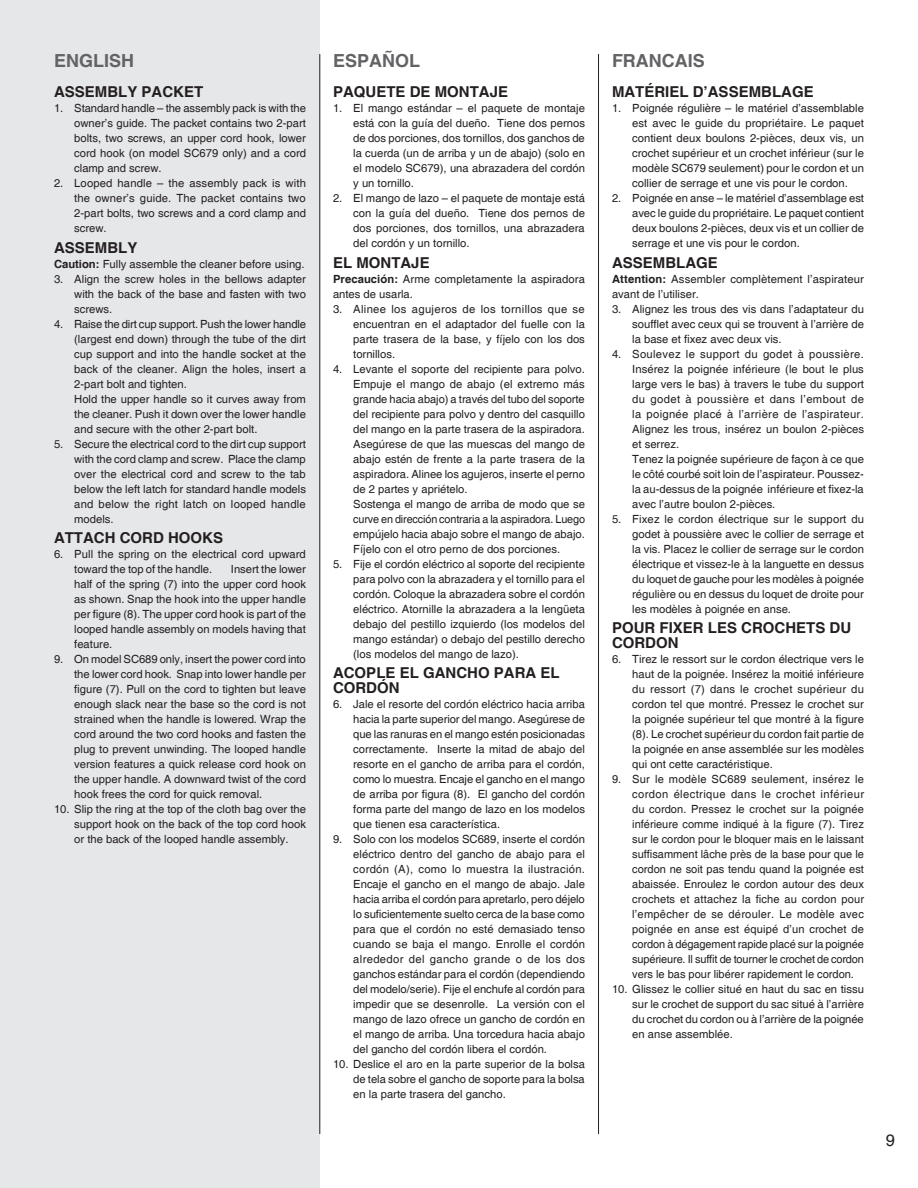
<style>
.page{position:relative;width:918px;height:1188px;background:#fff}
.page>*{position:absolute;margin:0;border:0;box-sizing:border-box;transform-origin:0 0}
.t1{font:700 18px "Helvetica";color:#636366}
.Body{font:16.5px "Helvetica";color:#231f20}
.HEAD_SECTIONS{font:700 15px/15px "Helvetica";color:#231f20}
.Body-2{font:11.25px/15px "Helvetica";color:#231f20;text-align:justify}
.s1{font-weight:700}
</style>
<div class="page">
<div style="left:0;top:0;width:320px;height:1188px;background:#e6e7e9"></div>
<hr style="left:319px;top:54px;width:1px;height:1080px;background:#231f20">
<hr style="left:598px;top:54px;width:1px;height:1080px;background:#231f20">
<p class="t1" style="left:54px;top:50px;width:82px">ENGLISH</p>
<p class="HEAD_SECTIONS" style="left:54px;top:85px;width:151px">ASSEMBLY PACKET</p>
<p class="Body-2" style="left:74px;top:101px;width:233px;text-indent:-20px">1. Standard handle – the assembly pack is with the owner’s guide. The packet contains two 2-part bolts, two screws, an upper cord hook, lower cord hook (on model SC679 only) and a cord clamp and screw.</p>
<p class="Body-2" style="left:74px;top:176px;width:233px;text-indent:-20px">2. Looped handle – the assembly pack is with the owner’s guide. The packet contains two 2-part bolts, two screws and a cord clamp and screw.</p>
<p class="HEAD_SECTIONS" style="left:54px;top:240px;width:85px">ASSEMBLY</p>
<p class="Body-2" style="left:54px;top:256px;width:252px"><span class="s1">Caution:</span> Fully assemble the cleaner before using.</p>
<p class="Body-2" style="left:74px;top:271px;width:233px;text-indent:-20px">3. Align the screw holes in the bellows adapter with the back of the base and fasten with two screws.</p>
<p class="Body-2" style="left:74px;top:316px;width:233px;text-indent:-20px">4. Raise the dirt cup support. Push the lower handle (largest end down) through the tube of the dirt cup support and into the handle socket at the back of the cleaner. Align the holes, insert a 2-part bolt and tighten.</p>
<p class="Body-2" style="left:74px;top:391px;width:233px">Hold the upper handle so it curves away from the cleaner. Push it down over the lower handle and secure with the other 2-part bolt.</p>
<p class="Body-2" style="left:74px;top:436px;width:233px;text-indent:-20px">5. Secure the electrical cord to the dirt cup support with the cord clamp and screw. Place the clamp over the electrical cord and screw to the tab below the left latch for standard handle models and below the right latch on looped handle models.</p>
<p class="HEAD_SECTIONS" style="left:54px;top:531px;width:171px">ATTACH CORD HOOKS</p>
<p class="Body-2" style="left:74px;top:547px;width:233px;text-indent:-20px">6. Pull the spring on the electrical cord upward toward the top of the handle.</p>
<p class="Body-2" style="left:74px;top:562px;width:233px;text-indent:157px">Insert the lower half of the spring (7) into the upper cord hook as shown. Snap the hook into the upper handle per figure (8). The upper cord hook is part of the looped handle assembly on models having that feature.</p>
<p class="Body-2" style="left:74px;top:652px;width:233px;text-indent:-20px">9. On model SC689 only, insert the power cord into the lower cord hook. Snap into lower handle per figure (7). Pull on the cord to tighten but leave enough slack near the base so the cord is not strained when the handle is lowered. Wrap the cord around the two cord hooks and fasten the plug to prevent unwinding. The looped handle version features a quick release cord hook on the upper handle. A downward twist of the cord hook frees the cord for quick removal.</p>
<p class="Body-2" style="left:74px;top:802px;width:233px;text-indent:-20px">10. Slip the ring at the top of the cloth bag over the support hook on the back of the top cord hook or the back of the looped handle assembly.</p>
<p class="t1" style="left:333px;top:50px;width:89px">ESPAÑOL</p>
<p class="HEAD_SECTIONS" style="left:333px;top:85px;width:177px">PAQUETE DE MONTAJE</p>
<p class="Body-2" style="left:353px;top:101px;width:233px;text-indent:-20px">1. El mango estándar – el paquete de montaje está con la guía del dueño. Tiene dos pernos de dos porciones, dos tornillos, dos ganchos de la cuerda (un de arriba y un de abajo) (solo en el modelo SC679), una abrazadera del cordón y un tornillo.</p>
<p class="Body-2" style="left:353px;top:191px;width:233px;text-indent:-20px">2. El mango de lazo – el paquete de montaje está con la guía del dueño. Tiene dos pernos de dos porciones, dos tornillos, una abrazadera del cordón y un tornillo.</p>
<p class="HEAD_SECTIONS" style="left:333px;top:255px;width:98px">EL MONTAJE</p>
<p class="Body-2" style="left:333px;top:271px;width:254px"><span class="s1">Precaución:</span> Arme completamente la aspiradora antes de usarla.</p>
<p class="Body-2" style="left:353px;top:301px;width:233px;text-indent:-20px">3. Alinee los agujeros de los tornillos que se encuentran en el adaptador del fuelle con la parte trasera de la base, y fíjelo con los dos tornillos.</p>
<p class="Body-2" style="left:353px;top:361px;width:233px;text-indent:-20px">4. Levante el soporte del recipiente para polvo.<br>Empuje el mango de abajo (el extremo más grande hacia abajo) a través del tubo del soporte del recipiente para polvo y dentro del casquillo del mango en la parte trasera de la aspiradora.<br>Asegúrese de que las muescas del mango de abajo estén de frente a la parte trasera de la aspiradora. Alinee los agujeros, inserte el perno de 2 partes y apriételo.</p>
<p class="Body-2" style="left:353px;top:496px;width:233px">Sostenga el mango de arriba de modo que se curve en dirección contraria a la aspiradora. Luego empújelo hacia abajo sobre el mango de abajo.<br>Fíjelo con el otro perno de dos porciones.</p>
<p class="Body-2" style="left:353px;top:556px;width:233px;text-indent:-20px">5. Fije el cordón eléctrico al soporte del recipiente para polvo con la abrazadera y el tornillo para el cordón. Coloque la abrazadera sobre el cordón eléctrico. Atornille la abrazadera a la lengüeta debajo del pestillo izquierdo (los modelos del mango estándar) o debajo del pestillo derecho (los modelos del mango de lazo).</p>
<p class="HEAD_SECTIONS" style="left:333px;top:666px;width:228px">ACOPLE EL GANCHO PARA EL<br>CORDÓN</p>
<p class="Body-2" style="left:353px;top:697px;width:233px;text-indent:-20px">6. Jale el resorte del cordón eléctrico hacia arriba hacia la parte superior del mango. Asegúrese de que las ranuras en el mango estén posicionadas correctamente. Inserte la mitad de abajo del resorte en el gancho de arriba para el cordón, como lo muestra. Encaje el gancho en el mango de arriba por figura (8). El gancho del cordón forma parte del mango de lazo en los modelos que tienen esa característica.</p>
<p class="Body-2" style="left:353px;top:832px;width:233px;text-indent:-20px">9. Solo con los modelos SC689, inserte el cordón eléctrico dentro del gancho de abajo para el cordón (A), como lo muestra la ilustración.<br>Encaje el gancho en el mango de abajo. Jale hacia arriba el cordón para apretarlo, pero déjelo lo suficientemente suelto cerca de la base como para que el cordón no esté demasiado tenso cuando se baja el mango. Enrolle el cordón alrededor del gancho grande o de los dos ganchos estándar para el cordón (dependiendo del modelo/serie). Fije el enchufe al cordón para impedir que se desenrolle. La versión con el mango de lazo ofrece un gancho de cordón en el mango de arriba. Una torcedura hacia abajo del gancho del cordón libera el cordón.</p>
<p class="Body-2" style="left:353px;top:1057px;width:233px;text-indent:-20px">10. Deslice el aro en la parte superior de la bolsa de tela sobre el gancho de soporte para la bolsa en la parte trasera del gancho.</p>
<p class="t1" style="left:612px;top:50px;width:94px">FRANCAIS</p>
<p class="HEAD_SECTIONS" style="left:612px;top:85px;width:203px">MATÉRIEL D’ASSEMBLAGE</p>
<p class="Body-2" style="left:632px;top:101px;width:233px;text-indent:-20px">1. Poignée régulière – le matériel d’assemblable est avec le guide du propriétaire. Le paquet contient deux boulons 2-pièces, deux vis, un crochet supérieur et un crochet inférieur (sur le modèle SC679 seulement) pour le cordon et un collier de serrage et une vis pour le cordon.</p>
<p class="Body-2" style="left:632px;top:191px;width:233px;text-indent:-20px">2. Poignée en anse – le matériel d’assemblage est avec le guide du propriétaire. Le paquet contient deux boulons 2-pièces, deux vis et un collier de serrage et une vis pour le cordon.</p>
<p class="HEAD_SECTIONS" style="left:612px;top:255px;width:107px">ASSEMBLAGE</p>
<p class="Body-2" style="left:612px;top:271px;width:254px"><span class="s1">Attention:</span> Assembler complètement l’aspirateur avant de l’utiliser.</p>
<p class="Body-2" style="left:632px;top:301px;width:233px;text-indent:-20px">3. Alignez les trous des vis dans l’adaptateur du soufflet avec ceux qui se trouvent à l’arrière de la base et fixez avec deux vis.</p>
<p class="Body-2" style="left:632px;top:346px;width:233px;text-indent:-20px">4. Soulevez le support du godet à poussière.<br>Insérez la poignée inférieure (le bout le plus large vers le bas) à travers le tube du support du godet à poussière et dans l’embout de la poignée placé à l’arrière de l’aspirateur.<br>Alignez les trous, insérez un boulon 2-pièces et serrez.</p>
<p class="Body-2" style="left:632px;top:451px;width:233px">Tenez la poignée supérieure de façon à ce que le côté courbé soit loin de l’aspirateur. Poussez&shy;la au-dessus de la poignée inférieure et fixez-la avec l’autre boulon 2-pièces.</p>
<p class="Body-2" style="left:632px;top:511px;width:233px;text-indent:-20px">5. Fixez le cordon électrique sur le support du godet à poussière avec le collier de serrage et la vis. Placez le collier de serrage sur le cordon électrique et vissez-le à la languette en dessus du loquet de gauche pour les modèles à poignée régulière ou en dessus du loquet de droite pour les modèles à poignée en anse.</p>
<p class="HEAD_SECTIONS" style="left:612px;top:621px;width:241px">POUR FIXER LES CROCHETS DU<br>CORDON</p>
<p class="Body-2" style="left:632px;top:652px;width:233px;text-indent:-20px">6. Tirez le ressort sur le cordon électrique vers le haut de la poignée. Insérez la moitié inférieure du ressort (7) dans le crochet supérieur du cordon tel que montré. Pressez le crochet sur la poignée supérieur tel que montré à la figure (8). Le crochet supérieur du cordon fait partie de la poignée en anse assemblée sur les modèles qui ont cette caractéristique.</p>
<p class="Body-2" style="left:632px;top:772px;width:233px;text-indent:-20px">9. Sur le modèle SC689 seulement, insérez le cordon électrique dans le crochet inférieur du cordon. Pressez le crochet sur la poignée inférieure comme indiqué à la figure (7). Tirez sur le cordon pour le bloquer mais en le laissant suffisamment lâche près de la base pour que le cordon ne soit pas tendu quand la poignée est abaissée. Enroulez le cordon autour des deux crochets et attachez la fiche au cordon pour l’empêcher de se dérouler. Le modèle avec poignée en anse est équipé d’un crochet de cordon à dégagement rapide placé sur la poignée supérieure. Il suffit de tourner le crochet de cordon vers le bas pour libérer rapidement le cordon.</p>
<p class="Body-2" style="left:632px;top:982px;width:233px;text-indent:-20px">10. Glissez le collier situé en haut du sac en tissu sur le crochet de support du sac situé à l’arrière du crochet du cordon ou à l’arrière de la poignée en anse assemblée.</p>
<p class="Body" style="left:886px;top:1131px;width:11px">9</p>
</div>
